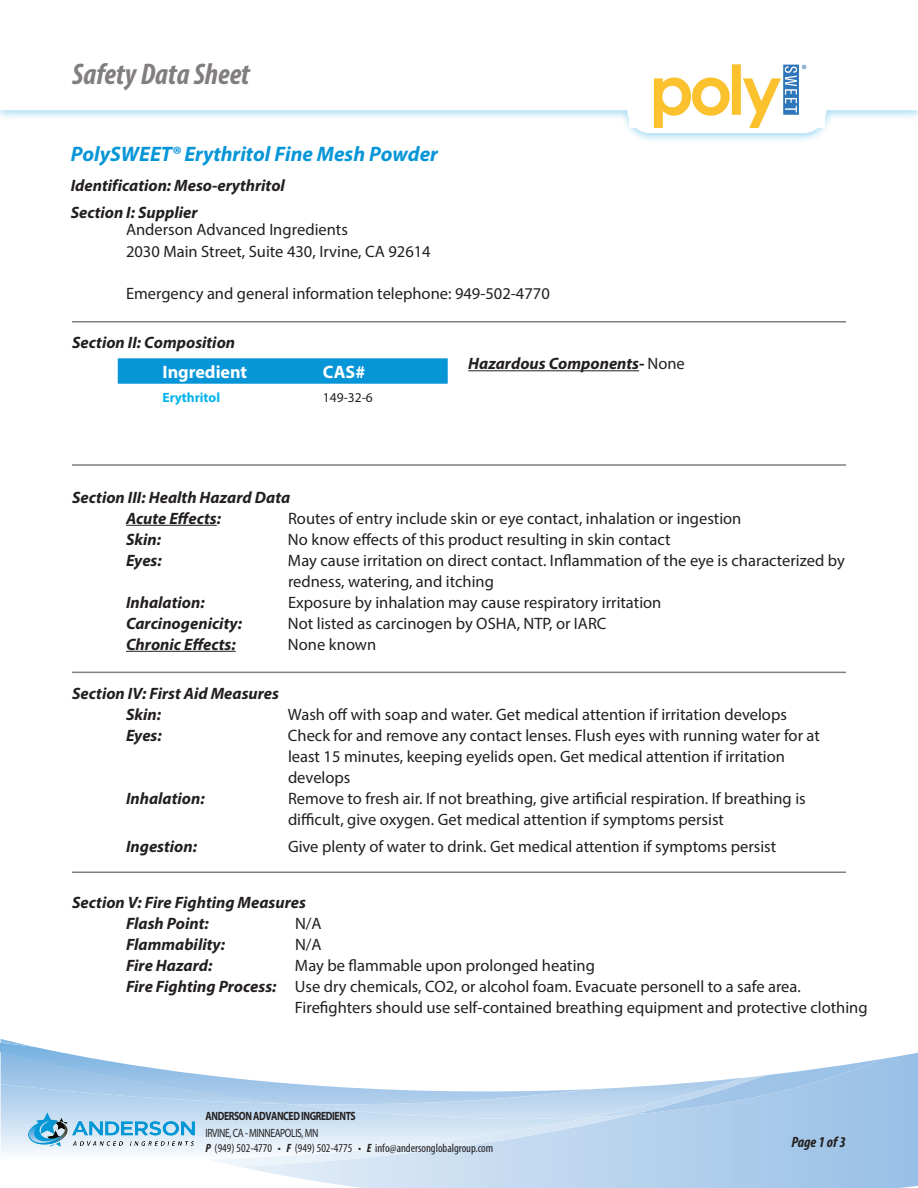
<style>
.page{position:relative;width:918px;height:1188px;background:#fff}
.page>*{position:absolute;margin:0;border:0;box-sizing:border-box;transform-origin:0 0}
.t1{font:italic 700 condensed 30px "Myriad Pro";color:#817d80}
.t2{font:italic 700 21px "Myriad Pro";color:#0696d7}
.t3{font:700 18px "Myriad Pro";color:#fff}
.t4{font:16.5px/21px "Myriad Pro";color:#231f20}
.t5{font:italic 700 16.5px/27.8px "Myriad Pro";color:#231f20}
.t6{font:italic 700 condensed 15px "Myriad Pro";color:#231f20}
.t7{font:700 13.5px "Myriad Pro";color:#00b4eb}
.t8{font:13.5px "Myriad Pro";color:#231f20}
.t9{font:condensed 12px/14.9px "Myriad Pro";color:#231f20}
.t10{font:700 12px "Myriad Pro";letter-spacing:-.04em;color:#231f20;scale:.8 1}
.s1{font-weight:400;font-style:normal}
.s2{font-weight:700;font-style:italic}
.s3{font-stretch:normal}
</style>
<div class="page">
<div style="left:1px;top:0;width:916px;height:144px;background:#009bde;opacity:.36"></div>
<svg style="left:1px;top:0;width:916px;height:133px"></svg>
<svg style="left:256px;top:1147px;width:662px;height:41px;background:#b7d2ed"></svg>
<svg style="left:217px;top:1147px;width:416px;height:23px;background:#cee0f2"></svg>
<svg style="left:1px;top:1147px;width:590px;height:14px"></svg>
<svg style="left:0;top:1039px;width:918px;height:108px"></svg>
<img style="left:629px;top:52px;width:195px;height:76px">
<hr style="left:468px;top:370px;width:171px;height:1px;background:#231f20">
<hr style="left:126px;top:525px;width:91px;height:1px;background:#231f20">
<hr style="left:126px;top:651px;width:110px;height:1px;background:#231f20">
<hr style="left:72px;top:321px;width:774px;height:1px;background:#817d80">
<hr style="left:72px;top:464px;width:774px;height:2px;background:#817d80">
<hr style="left:72px;top:672px;width:774px;height:1px;background:#817d80">
<hr style="left:72px;top:872px;width:774px;height:1px;background:#817d80">
<svg style="left:118px;top:358px;width:330px;height:26px;background:#0b98d7"></svg>
<img style="left:29px;top:1113px;width:165px;height:34px">
<h1 class="t1" style="left:72px;top:56px;width:179px">Safety Data Sheet</h1>
<p class="t2" style="left:71px;top:140px;width:369px">PolySWEET® Erythritol Fine Mesh Powder</p>
<p class="t5" style="left:71px;top:171px;width:216px">Identification: Meso-erythritol<br>Section I: Supplier</p>
<p class="t4" style="left:126px;top:218px;width:306px;line-height:21.8px">Anderson Advanced Ingredients<br>2030 Main Street, Suite 430, Irvine, CA 92614</p>
<p class="t4" style="left:126px;top:282px;width:425px">Emergency and general information telephone: 949-502-4770</p>
<p class="t5" style="left:72px;top:328px;width:165px">Section II: Composition</p>
<p class="t5" style="left:468px;top:349px;width:218px">Hazardous Components- <span class="s1">None</span></p>
<p class="t3" style="left:163px;top:360px;width:86px">Ingredient</p>
<p class="t3" style="left:323px;top:360px;width:44px">CAS#</p>
<p class="t7" style="left:163px;top:388px;width:59px">Erythritol</p>
<p class="t8" style="left:323px;top:389px;width:51px">149-32-6</p>
<p class="t5" style="left:72px;top:483px;width:220px">Section III: Health Hazard Data</p>
<p class="t5" style="left:126px;top:504px;width:97px">Acute Effects:</p>
<p class="t4" style="left:288px;top:507px;width:455px">Routes of entry include skin or eye contact, inhalation or ingestion</p>
<p class="t5" style="left:126px;top:525px;width:37px">Skin:</p>
<p class="t4" style="left:288px;top:528px;width:384px">No know effects of this product resulting in skin contact</p>
<p class="t5" style="left:126px;top:546px;width:37px">Eyes:</p>
<p class="t4" style="left:288px;top:549px;width:558px">May cause irritation on direct contact. Inflammation of the eye is characterized by redness, watering, and itching</p>
<p class="t5" style="left:126px;top:588px;width:80px">Inhalation:</p>
<p class="t4" style="left:288px;top:591px;width:375px">Exposure by inhalation may cause respiratory irritation</p>
<p class="t5" style="left:126px;top:609px;width:118px">Carcinogenicity:</p>
<p class="t4" style="left:288px;top:612px;width:320px">Not listed as carcinogen by OSHA, NTP, or IARC</p>
<p class="t5" style="left:126px;top:630px;width:111px">Chronic Effects:</p>
<p class="t4" style="left:288px;top:633px;width:90px">None known</p>
<p class="t5" style="left:72px;top:679px;width:209px">Section IV: First Aid Measures</p>
<p class="t5" style="left:126px;top:700px;width:37px">Skin:</p>
<p class="t4" style="left:288px;top:704px;width:500px">Wash off with soap and water. Get medical attention if irritation develops</p>
<p class="t5" style="left:126px;top:721px;width:37px">Eyes:</p>
<p class="t4" style="left:288px;top:725px;width:533px">Check for and remove any contact lenses. Flush eyes with running water for at least 15 minutes, keeping eyelids open. Get medical attention if irritation develops</p>
<p class="t5" style="left:126px;top:784px;width:80px">Inhalation:</p>
<p class="t4" style="left:288px;top:788px;width:519px">Remove to fresh air. If not breathing, give artificial respiration. If breathing is difficult, give oxygen. Get medical attention if symptoms persist</p>
<p class="t5" style="left:126px;top:832px;width:73px">Ingestion:</p>
<p class="t4" style="left:288px;top:836px;width:490px">Give plenty of water to drink. Get medical attention if symptoms persist</p>
<p class="t5" style="left:72px;top:888px;width:235px">Section V: Fire Fighting Measures</p>
<p class="t5" style="left:126px;top:909px;width:84px">Flash Point:</p>
<p class="t4" style="left:295px;top:912px;width:28px">N/A</p>
<p class="t5" style="left:126px;top:930px;width:101px">Flammability:</p>
<p class="t4" style="left:295px;top:933px;width:28px">N/A</p>
<p class="t5" style="left:126px;top:951px;width:88px">Fire Hazard:</p>
<p class="t4" style="left:295px;top:954px;width:302px">May be flammable upon prolonged heating</p>
<p class="t4" style="left:295px;top:975px;width:574px;text-indent:-169px"><span class="s2">Fire Fighting Process:</span> Use dry chemicals, CO2, or alcohol foam. Evacuate personell to a safe area.<br>Firefighters should use self-contained breathing equipment and protective clothing</p>
<p class="t10" style="left:206px;top:1108px;width:189px">ANDERSON ADVANCED INGREDIENTS</p>
<p class="t9" style="left:206px;top:1126px;width:289px"><span class="s3">IRVINE, CA - MINNEAPOLIS, MN<br></span><span class="s2">P</span> (949) 502-4770 • <span class="s2">F</span> (949) 502-4775 • <span class="s2">E</span> info@andersonglobalgroup.com</p>
<p class="t6" style="left:791px;top:1132px;width:56px">Page 1 of 3</p>
</div>
